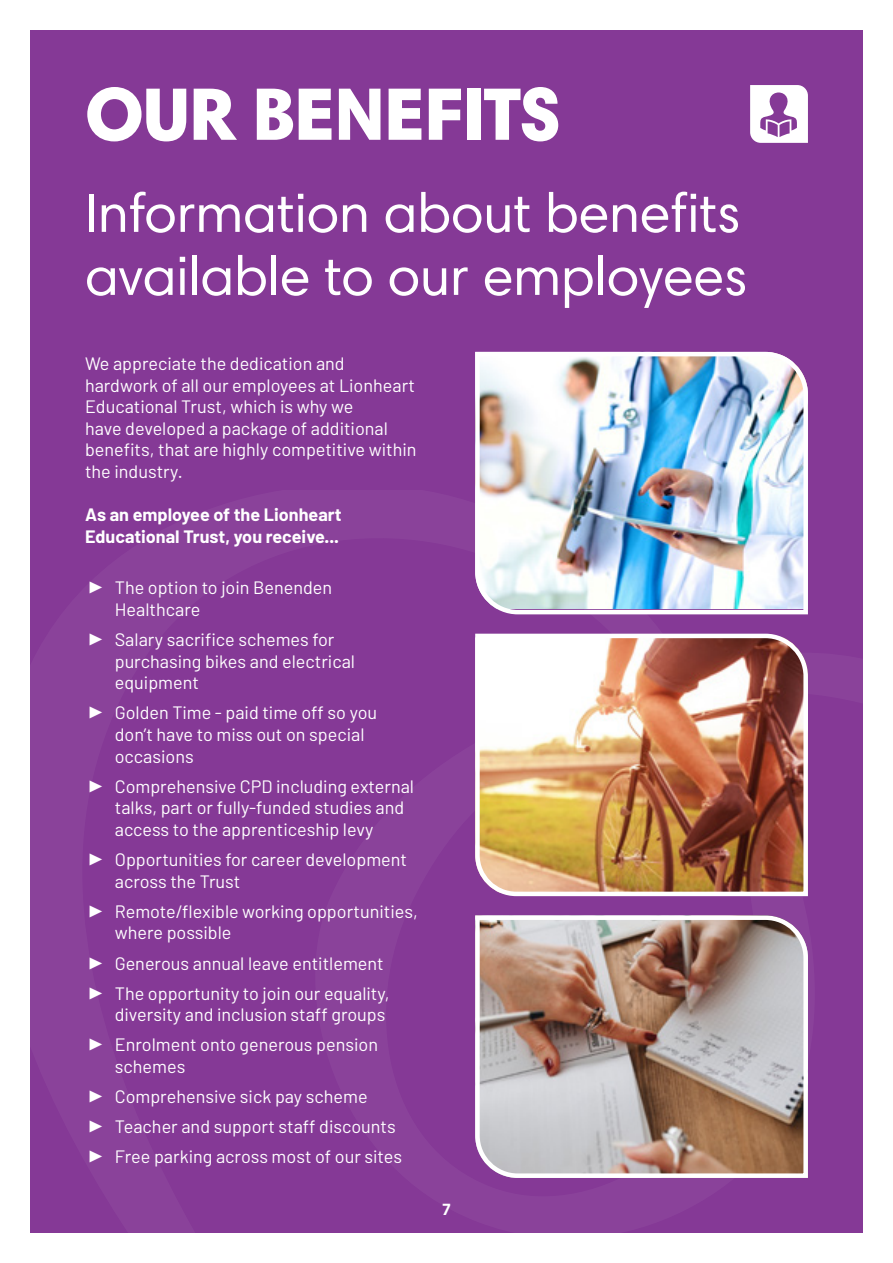
<style>
.page{position:relative;width:893px;height:1263px;background:#fff}
.page>*{position:absolute;margin:0;border:0;box-sizing:border-box;transform-origin:0 0}
.t1{font:900 75px "Harmonia Sans Pro Cyr";letter-spacing:-.02em;color:#fff}
.t2{font:55.5px/63px "Harmonia Sans Pro Cyr";color:#fff}
.t3{font:18px/21.6px "Barlow";color:#fff}
.t4{font:700 18px/21.6px "Barlow";color:#fff}
.t5{font:700 16.5px "Harmonia Sans Pro Cyr";color:#fff}
.s1{font-family:"Minion Pro";font-size:25.5px}
</style>
<div class="page">
<div style="left:30px;top:30px;width:833px;height:1203px;background:#853996"></div>
<svg style="left:750px;top:85px;width:58px;height:58px"></svg>
<img style="left:475px;top:351px;width:333px;height:264px">
<img style="left:475px;top:633px;width:333px;height:264px">
<img style="left:475px;top:915px;width:333px;height:263px">
<p class="t1" style="left:85px;top:66px;width:478px">OUR BENEFITS</p>
<p class="t2" style="left:85px;top:181px;width:664px">Information about benefits available to our employees</p>
<p class="t3" style="left:85px;top:352px;width:333px">We appreciate the dedication and hardwork of all our employees at Lionheart Educational Trust, which is why we<br>have developed a package of additional benefits, that are highly competitive within the industry.</p>
<p class="t4" style="left:85px;top:504px;width:258px">As an employee of the Lionheart<br>Educational Trust, you receive...</p>
<p class="t3" style="left:115px;top:577px;width:219px;text-indent:-27px"><span class="s1">▶</span> The option to join Benenden<br>Healthcare</p>
<p class="t3" style="left:115px;top:628px;width:242px;text-indent:-27px"><span class="s1">▶</span> Salary sacrifice schemes for purchasing bikes and electrical equipment</p>
<p class="t3" style="left:115px;top:702px;width:264px;text-indent:-27px"><span class="s1">▶</span> Golden Time - paid time off so you don’t have to miss out on special occasions</p>
<p class="t3" style="left:115px;top:775px;width:301px;text-indent:-27px"><span class="s1">▶</span> Comprehensive CPD including external talks, part or fully-funded studies and access to the apprenticeship levy</p>
<p class="t3" style="left:115px;top:848px;width:294px;text-indent:-27px"><span class="s1">▶</span> Opportunities for career development across the Trust</p>
<p class="t3" style="left:115px;top:900px;width:304px;text-indent:-27px"><span class="s1">▶</span> Remote/flexible working opportunities, where possible</p>
<p class="t3" style="left:88px;top:952px;width:297px"><span class="s1">▶</span> Generous annual leave entitlement</p>
<p class="t3" style="left:88px;top:982px;width:303px;text-align:right"><span class="s1">▶</span> The opportunity to join our equality, diversity and inclusion staff groups</p>
<p class="t3" style="left:115px;top:1033px;width:265px;text-indent:-27px"><span class="s1">▶</span> Enrolment onto generous pension schemes</p>
<p class="t3" style="left:88px;top:1085px;width:281px"><span class="s1">▶</span> Comprehensive sick pay scheme</p>
<p class="t3" style="left:88px;top:1115px;width:310px"><span class="s1">▶</span> Teacher and support staff discounts</p>
<p class="t3" style="left:88px;top:1145px;width:316px"><span class="s1">▶</span> Free parking across most of our sites</p>
<p class="t5" style="left:442px;top:1198px;width:11px">7</p>
</div>
